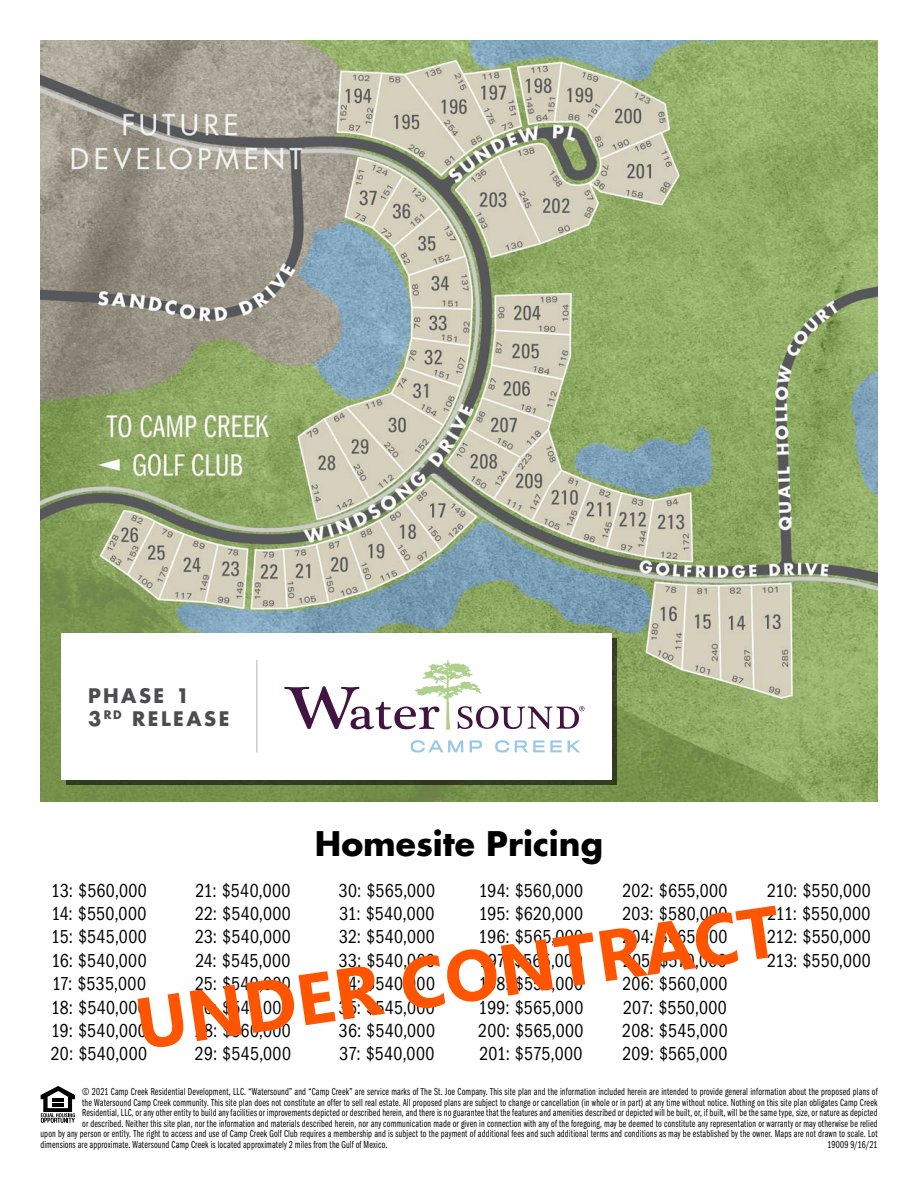
<style>
.page{position:relative;width:918px;height:1188px;background:#fff}
.page>*{position:absolute;margin:0;border:0;box-sizing:border-box;transform-origin:0 0}
.t1{font:700 72px "Leelawadee";color:#f50}
.t2{font:700 33px "Futura Std";color:#000}
.t3{font:condensed 19.5px/23.4px "ITC Franklin Gothic Std";letter-spacing:.02em;color:#000;text-align:justify;scale:.9 1}
.t4{font:700 19.5px/23.4px "Futura Std";letter-spacing:.13em;color:#4d4d4f}
.t5{font:10.5px "ITC Franklin Gothic Std Bk Cp";letter-spacing:.02em;color:#000;scale:.9 1}
</style>
<div class="page">
<svg style="left:41px;top:1086px;width:34px;height:37px"></svg>
<img style="left:40px;top:41px;width:837px;height:760px">
<div style="left:66px;top:638px;width:551px;height:147px;background:#323d1f"></div>
<div style="left:61px;top:633px;width:550px;height:147px;background:#fff"></div>
<hr style="left:256px;top:660px;width:1px;height:93px;background:#b1b4b6">
<svg style="left:256px;top:660px;width:328px;height:70px"></svg>
<svg style="left:411px;top:740px;width:52px;height:13px"></svg>
<svg style="left:470px;top:740px;width:12px;height:12px"></svg>
<svg style="left:495px;top:740px;width:14px;height:13px"></svg>
<svg style="left:515px;top:740px;width:47px;height:12px"></svg>
<svg style="left:568px;top:740px;width:12px;height:12px"></svg>
<h3 class="t4" style="left:88px;top:683px;width:143px">PHASE 1<br>3<sup>RD</sup> RELEASE</h3>
<h2 class="t2" style="left:315px;top:822px;width:290px">Homesite Pricing</h2>
<h3 class="t3" style="left:51px;top:879px;width:108px">13: $560,000<br>14: $550,000<br>15: $545,000<br>16: $540,000<br>17: $535,000<br>18: $540,000<br>19: $540,000<br>20: $540,000</h3>
<h3 class="t3" style="left:195px;top:879px;width:108px">21: $540,000<br>22: $540,000<br>23: $540,000<br>24: $545,000<br>25: $540,000<br>26: $540,000<br>28: $560,000<br>29: $545,000</h3>
<h3 class="t3" style="left:339px;top:879px;width:108px">30: $565,000<br>31: $540,000<br>32: $540,000<br>33: $540,000<br>34: $540,000<br>35: $545,000<br>36: $540,000<br>37: $540,000</h3>
<h3 class="t3" style="left:478px;top:879px;width:118px">194: $560,000<br>195: $620,000<br>196: $565,000<br>197: $565,000<br>198: $555,000<br>199: $565,000<br>200: $565,000<br>201: $575,000</h3>
<h3 class="t3" style="left:622px;top:879px;width:119px">202: $655,000<br>203: $580,000<br>204: $565,000<br>205: $570,000<br>206: $560,000<br>207: $550,000<br>208: $545,000<br>209: $565,000</h3>
<h3 class="t3" style="left:767px;top:879px;width:117px">210: $550,000<br>211: $550,000<br>212: $550,000<br>213: $550,000</h3>
<h1 class="t1" style="left:130px;top:982px;width:652px;rotate:-8deg">UNDER CONTRACT</h1>
<p class="t5" style="left:82px;top:1086px;width:885px">© 2021 Camp Creek Residential Development, LLC. “Watersound” and “Camp Creek” are service marks of The St. Joe Company. This site plan and the information included herein are intended to provide general information about the proposed plans of</p>
<p class="t5" style="left:82px;top:1096px;width:885px">the Watersound Camp Creek community. This site plan does not constitute an offer to sell real estate. All proposed plans are subject to change or cancellation (in whole or in part) at any time without notice. Nothing on this site plan obligates Camp Creek</p>
<p class="t5" style="left:82px;top:1107px;width:885px">Residential, LLC, or any other entity to build any facilities or improvements depicted or described herein, and there is no guarantee that the features and amenities described or depicted will be built, or, if built, will be the same type, size, or nature as depicted</p>
<p class="t5" style="left:82px;top:1117px;width:885px">or described. Neither this site plan, nor the information and materials described herein, nor any communication made or given in connection with any of the foregoing, may be deemed to constitute any representation or warranty or may otherwise be relied</p>
<p class="t5" style="left:40px;top:1128px;width:932px">upon by any person or entity. The right to access and use of Camp Creek Golf Club requires a membership and is subject to the payment of additional fees and such additional terms and conditions as may be established by the owner. Maps are not drawn to scale. Lot</p>
<p class="t5" style="left:40px;top:1138px;width:387px">dimensions are approximate. Watersound Camp Creek is located approximately 2 miles from the Gulf of Mexico.</p>
<p class="t5" style="left:827px;top:1138px;width:57px">19009 9/16/21</p>
</div>
